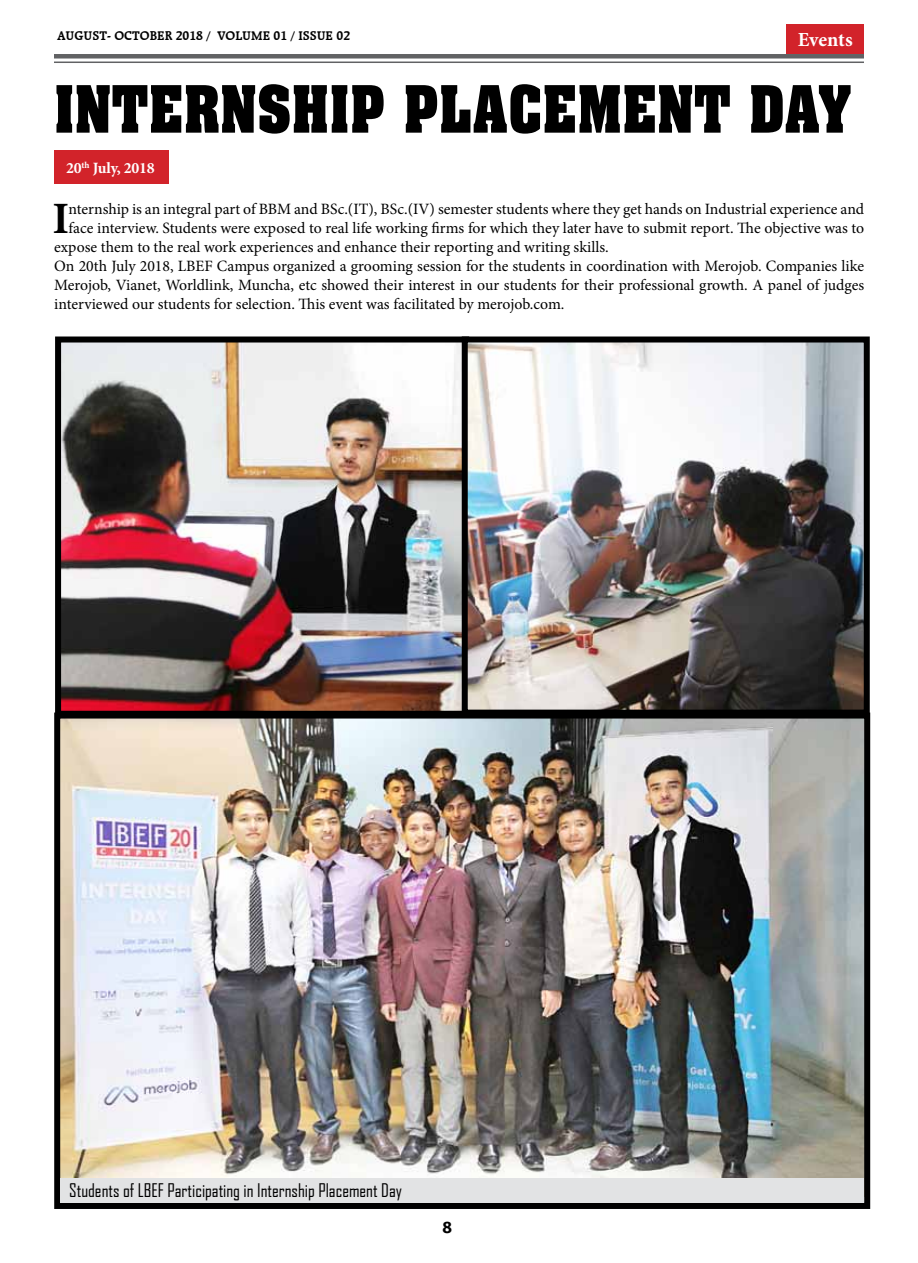
<style>
.page{position:relative;width:918px;height:1263px;background:#fff}
.page>*{position:absolute;margin:0;border:0;box-sizing:border-box;transform-origin:0 0}
.t1{font:700 63.9px "Aachen BT";color:#000;scale:.85 1}
.t2{font:700 44.85px "Minion Pro";color:#000}
.t3{font:700 19.95px "Minion Pro";letter-spacing:-.005em;color:#fff}
.t4{font:18px "Agency FB";color:#000}
.t5{font:700 16.5px "Fira Sans";color:#000}
.t6{font:15.75px "Minion Pro";color:#000}
.t7{font:700 15.75px "Minion Pro";letter-spacing:-.01em;color:#fff}
.t8{font:700 13.5px "Raleigh BT";color:#000}
</style>
<div class="page">
<hr style="left:54px;top:54px;width:810px;height:4px;background:#616264">
<hr style="left:54px;top:61px;width:810px;height:2px;background:#616264">
<div style="left:54px;top:150px;width:115px;height:34px;background:#d2232a"></div>
<img style="left:61px;top:719px;width:802px;height:459px">
<div style="left:54px;top:712px;width:816px;height:497px;border:6px solid #000"></div>
<img style="left:62px;top:343px;width:400px;height:366px">
<div style="left:55px;top:336px;width:414px;height:380px;border:6px solid #000"></div>
<img style="left:469px;top:343px;width:394px;height:365px">
<div style="left:462px;top:336px;width:408px;height:379px;border:6px solid #000"></div>
<div style="left:61px;top:1178px;width:803px;height:24px;background:#e2e3e4"></div>
<div style="left:787px;top:25px;width:77px;height:29px;background:#d2232a"></div>
<p class="t8" style="left:57px;top:27px;width:294px">AUGUST- OCTOBER 2018 / VOLUME 01 / ISSUE 02</p>
<p class="t3" style="left:798px;top:25px;width:56px">Events</p>
<h1 class="t1" style="left:54px;top:69px;width:939px">INTERNSHIP PLACEMENT DAY</h1>
<p class="t7" style="left:66px;top:157px;width:90px">20<sup>th</sup> July, 2018</p>
<h2 class="t2" style="left:53px;top:187px;width:18px">I</h2>
<p class="t6" style="left:69px;top:198px;width:797px">nternship is an integral part of BBM and BSc.(IT), BSc.(IV) semester students where they get hands on Industrial experience and</p>
<p class="t6" style="left:69px;top:217px;width:797px">face interview. Students were exposed to real life working firms for which they later have to submit report. The objective was to</p>
<p class="t6" style="left:54px;top:236px;width:556px">expose them to the real work experiences and enhance their reporting and writing skills.</p>
<p class="t6" style="left:54px;top:255px;width:812px">On 20th July 2018, LBEF Campus organized a grooming session for the students in coordination with Merojob. Companies like</p>
<p class="t6" style="left:54px;top:274px;width:812px">Merojob, Vianet, Worldlink, Muncha, etc showed their interest in our students for their professional growth. A panel of judges</p>
<p class="t6" style="left:54px;top:293px;width:512px">interviewed our students for selection. This event was facilitated by merojob.com.</p>
<p class="t4" style="left:69px;top:1179px;width:334px">Students of LBEF Participating in Internship Placement Day</p>
<p class="t5" style="left:443px;top:1213px;width:11px">8</p>
</div>
